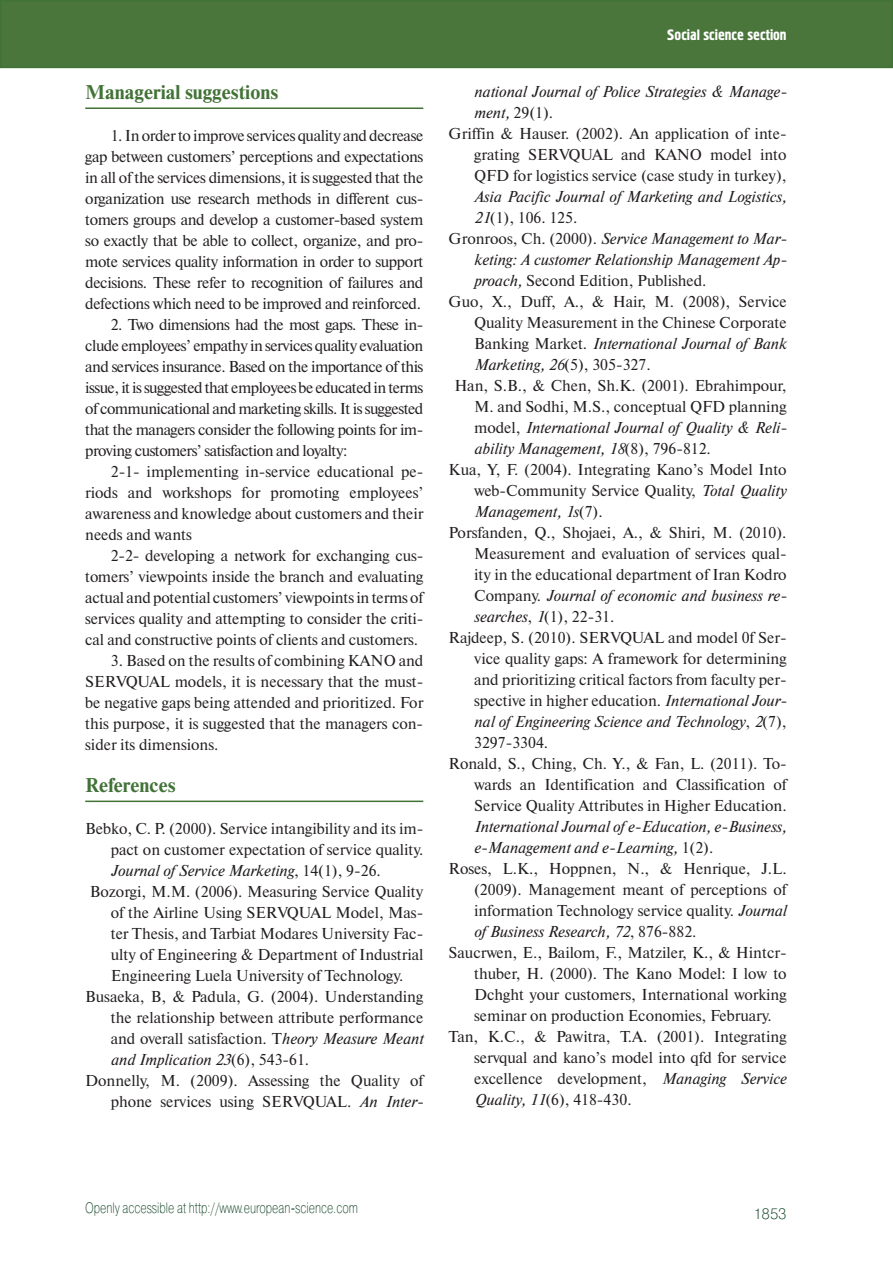
<style>
.page{position:relative;width:893px;height:1263px;background:#fff}
.page>*{position:absolute;margin:0;border:0;box-sizing:border-box;transform-origin:0 0}
.t1{font:700 18.75px "Newton C";color:#417236}
.t2{font:15.75px/21px "Newton C";color:#231f20;text-align:justify}
.t3{font:italic 15.75px "Newton C";color:#231f20}
.t4{font:15px "Pragmatica Light C";color:#0b3e1f;scale:.75 1}
.t5{font:15px "Hermes C";color:#fff}
.t6{font:15px "Pragmatica Light C";color:#0b3e1f}
.s1{font-style:normal}
.s2{font-style:italic}
</style>
<div class="page">
<div style="left:1px;top:1px;width:891px;height:66px;background:#4a763b"></div>
<div style="left:0;top:0;width:893px;height:68px;border:2px solid #417236"></div>
<hr style="left:85px;top:107px;width:338px;height:2px;background:#417236">
<hr style="left:85px;top:800px;width:338px;height:2px;background:#417236">
<p class="t1" style="left:85px;top:81px;width:195px">Managerial suggestions</p>
<p class="t2" style="left:85px;top:125px;width:340px;text-indent:26px">1. In order to improve services quality and decrease gap between customers’ perceptions and expectations in all of the services dimensions, it is suggested that the organization use research methods in different cus&shy;tomers groups and develop a customer-based system so exactly that be able to collect, organize, and pro&shy;mote services quality information in order to support decisions. These refer to recognition of failures and defections which need to be improved and reinforced.</p>
<p class="t2" style="left:85px;top:314px;width:340px;text-indent:26px">2. Two dimensions had the most gaps. These in&shy;clude employees’ empathy in services quality evaluation and services insurance. Based on the importance of this issue, it is suggested that employees be educated in terms of communicational and marketing skills. It is suggested that the managers consider the following points for im&shy;proving customers’ satisfaction and loyalty:</p>
<p class="t2" style="left:85px;top:461px;width:340px;text-indent:26px">2-1- implementing in-service educational pe&shy;riods and workshops for promoting employees’ awareness and knowledge about customers and their needs and wants</p>
<p class="t2" style="left:85px;top:545px;width:340px;text-indent:26px">2-2- developing a network for exchanging cus&shy;tomers’ viewpoints inside the branch and evaluating actual and potential customers’ viewpoints in terms of services quality and attempting to consider the criti&shy;cal and constructive points of clients and customers.</p>
<p class="t2" style="left:85px;top:650px;width:340px;text-indent:26px">3. Based on the results of combining KANO and SERVQUAL models, it is necessary that the must&shy;be negative gaps being attended and prioritized. For this purpose, it is suggested that the managers con&shy;sider its dimensions.</p>
<p class="t1" style="left:85px;top:774px;width:92px">References</p>
<p class="t2" style="left:85px;top:818px;width:340px">Bebko, C. P. (2000). Service intangibility and its im-</p>
<p class="t2" style="left:111px;top:839px;width:314px">pact on customer expectation of service quality.</p>
<p class="t3" style="left:111px;top:862px;width:272px">Journal of Service Marketing<span class="s1">, 14(1), 9-26.</span></p>
<p class="t2" style="left:90px;top:881px;width:335px">Bozorgi, M.M. (2006). Measuring Service Quality</p>
<p class="t2" style="left:111px;top:902px;width:314px">of the Airline Using SERVQUAL Model, Mas-</p>
<p class="t2" style="left:111px;top:923px;width:314px">ter Thesis, and Tarbiat Modares University Fac-</p>
<p class="t2" style="left:111px;top:944px;width:314px">ulty of Engineering &amp; Department of Industrial</p>
<p class="t2" style="left:111px;top:965px;width:294px">Engineering Luela University of Technology.</p>
<p class="t2" style="left:85px;top:986px;width:340px">Busaeka, B, &amp; Padula, G. (2004). Understanding</p>
<p class="t2" style="left:111px;top:1007px;width:314px">the relationship between attribute performance</p>
<p class="t2" style="left:111px;top:1028px;width:314px">and overall satisfaction. T<span class="s2">heory Measure Meant</span></p>
<p class="t3" style="left:111px;top:1051px;width:200px">and Implication 23<span class="s1">(6), 543-61.</span></p>
<p class="t2" style="left:85px;top:1070px;width:340px">Donnelly, M. (2009). Assessing the Quality of</p>
<p class="t2" style="left:111px;top:1091px;width:314px">phone services using SERVQUAL. <span class="s2">An Inter-</span></p>
<p class="t5" style="left:667px;top:26px;width:121px">Social science section</p>
<p class="t3" style="left:474px;top:83px;width:314px">national Journal of Police Strategies &amp; Manage-</p>
<p class="t2" style="left:474px;top:103px;width:81px"><span class="s2">ment,</span> 29(1).</p>
<p class="t2" style="left:449px;top:124px;width:339px">Griffin &amp; Hauser. (2002). An application of inte-</p>
<p class="t2" style="left:474px;top:145px;width:314px">grating SERVQUAL and KANO model into</p>
<p class="t2" style="left:474px;top:166px;width:314px">QFD for logistics service (case study in turkey),</p>
<p class="t3" style="left:474px;top:188px;width:314px">Asia Pacific Journal of Marketing and Logistics,</p>
<p class="t2" style="left:474px;top:207px;width:105px"><span class="s2">21</span>(1), 106. 125.</p>
<p class="t3" style="left:449px;top:230px;width:340px"><span class="s1">Gronroos, Ch. (2000).</span> Service Management to Mar-</p>
<p class="t3" style="left:474px;top:251px;width:314px">keting: A customer Relationship Management Ap-</p>
<p class="t2" style="left:474px;top:270px;width:234px"><span class="s2">proach,</span> Second Edition, Published.</p>
<p class="t2" style="left:449px;top:291px;width:340px">Guo, X., Duff, A., &amp; Hair, M. (2008), Service</p>
<p class="t2" style="left:474px;top:312px;width:314px">Quality Measurement in the Chinese Corporate</p>
<p class="t3" style="left:474px;top:335px;width:315px"><span class="s1">Banking Market.</span> International Journal of Bank</p>
<p class="t3" style="left:474px;top:356px;width:178px">Marketing, 26<span class="s1">(5), 305-327.</span></p>
<p class="t2" style="left:454px;top:375px;width:334px">Han, S.B., &amp; Chen, Sh.K. (2001). Ebrahimpour,</p>
<p class="t2" style="left:474px;top:396px;width:314px">M. and Sodhi, M.S., conceptual QFD planning</p>
<p class="t3" style="left:474px;top:419px;width:314px"><span class="s1">model,</span> International Journal of Quality &amp; Reli-</p>
<p class="t3" style="left:474px;top:440px;width:238px">ability Management, 18<span class="s1">(8), 796-812.</span></p>
<p class="t2" style="left:449px;top:459px;width:340px">Kua, Y, F. (2004). Integrating Kano’s Model Into</p>
<p class="t2" style="left:474px;top:480px;width:314px">web-Community Service Quality, <span class="s2">Total Quality</span></p>
<p class="t3" style="left:474px;top:503px;width:130px">Management, 1s<span class="s1">(7).</span></p>
<p class="t2" style="left:449px;top:522px;width:339px">Porsfanden, Q., Shojaei, A., &amp; Shiri, M. (2010).</p>
<p class="t2" style="left:474px;top:543px;width:314px">Measurement and evaluation of services qual-</p>
<p class="t2" style="left:474px;top:564px;width:314px">ity in the educational department of Iran Kodro</p>
<p class="t3" style="left:474px;top:587px;width:314px"><span class="s1">Company.</span> Journal of economic and business re-</p>
<p class="t2" style="left:474px;top:606px;width:142px"><span class="s2">searches</span>, <span class="s2">1</span>(1), 22-31.</p>
<p class="t2" style="left:449px;top:627px;width:340px">Rajdeep, S. (2010). SERVQUAL and model 0f Ser-</p>
<p class="t2" style="left:474px;top:648px;width:314px">vice quality gaps: A framework for determining</p>
<p class="t2" style="left:474px;top:669px;width:314px">and prioritizing critical factors from faculty per-</p>
<p class="t2" style="left:474px;top:690px;width:314px">spective in higher education. <span class="s2">International Jour-</span></p>
<p class="t3" style="left:474px;top:713px;width:314px">nal of Engineering Science and Technology<span class="s1">,</span> 2<span class="s1">(7),</span></p>
<p class="t2" style="left:474px;top:732px;width:76px">3297-3304.</p>
<p class="t2" style="left:449px;top:753px;width:340px">Ronald, S., Ching, Ch. Y., &amp; Fan, L. (2011). To-</p>
<p class="t2" style="left:474px;top:774px;width:314px">wards an Identification and Classification of</p>
<p class="t2" style="left:474px;top:795px;width:314px">Service Quality Attributes in Higher Education.</p>
<p class="t3" style="left:474px;top:818px;width:314px">International Journal of e-Education, e-Business,</p>
<p class="t3" style="left:474px;top:839px;width:241px">e-Management and e-Learning, <span class="s1">1(2).</span></p>
<p class="t2" style="left:449px;top:858px;width:340px">Roses, L.K., Hoppnen, N., &amp; Henrique, J.L.</p>
<p class="t2" style="left:474px;top:879px;width:314px">(2009). Management meant of perceptions of</p>
<p class="t2" style="left:474px;top:900px;width:314px">information Technology service quality. <span class="s2">Journal</span></p>
<p class="t3" style="left:474px;top:923px;width:224px">of Business Research, 72<span class="s1">, 876-882.</span></p>
<p class="t2" style="left:449px;top:942px;width:340px">Saucrwen, E., Bailom, F., Matziler, K., &amp; Hintcr-</p>
<p class="t2" style="left:474px;top:963px;width:314px">thuber, H. (2000). The Kano Model: I low to</p>
<p class="t2" style="left:474px;top:984px;width:314px">Dchght your customers, International working</p>
<p class="t2" style="left:474px;top:1005px;width:299px">seminar on production Economies, February.</p>
<p class="t2" style="left:449px;top:1026px;width:340px">Tan, K.C., &amp; Pawitra, T.A. (2001). Integrating</p>
<p class="t2" style="left:474px;top:1047px;width:314px">servqual and kano’s model into qfd for service</p>
<p class="t2" style="left:474px;top:1068px;width:314px">excellence development, <span class="s2">Managing Service</span></p>
<p class="t2" style="left:474px;top:1089px;width:159px"><span class="s2">Quality, 11</span>(6), 418-430.</p>
<p class="t4" style="left:85px;top:1199px;width:365px">Openly accessible at http://www.european-science.com</p>
<p class="t6" style="left:753px;top:1205px;width:35px">1853</p>
</div>
